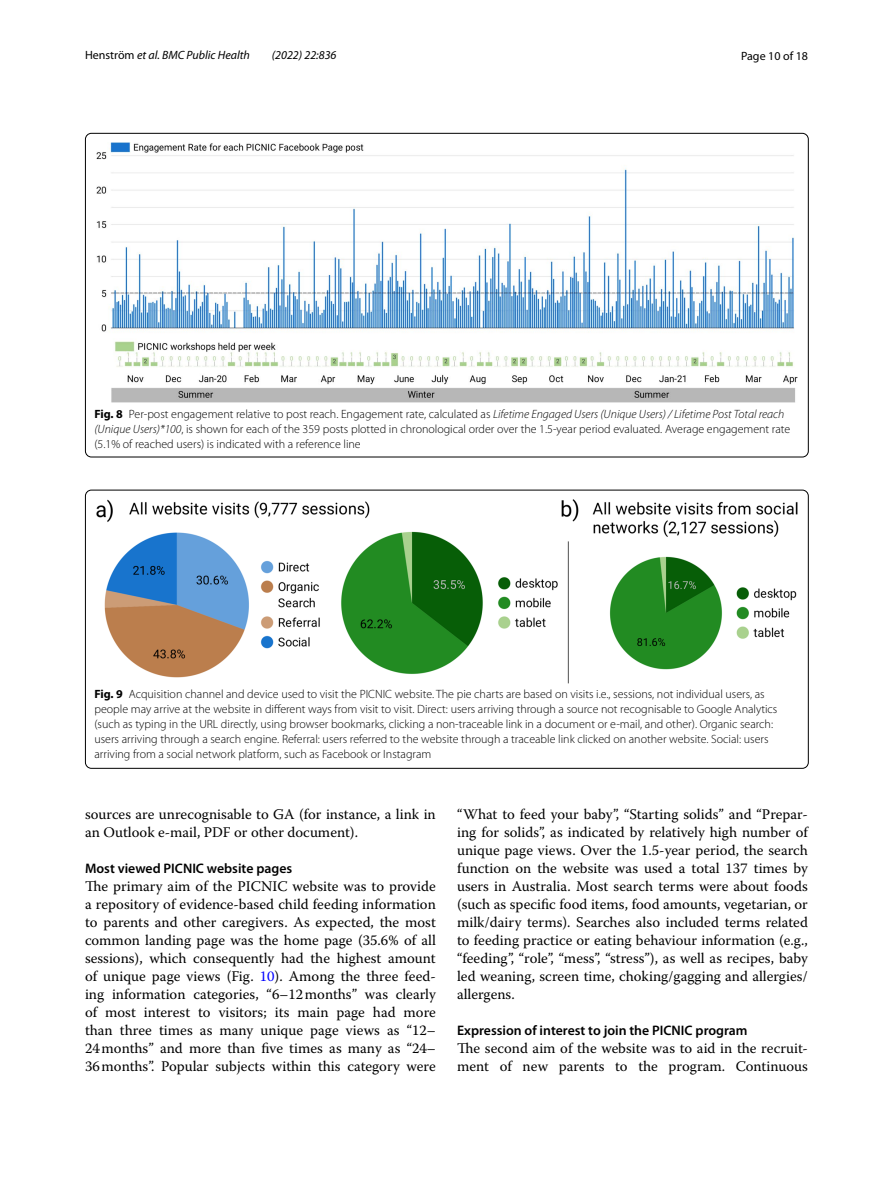
<style>
.page{position:relative;width:893px;height:1187px;background:#fff}
.page>*{position:absolute;margin:0;border:0;box-sizing:border-box;transform-origin:0 0}
.t1{font:14.7px/18px "Warnock Pro";color:#000}
.t2{font:600 13.8px "Myriad Pro";color:#000}
.t3{font:300 12px/15px "Myriad Pro";color:#000}
.t4{font:italic 12px "Myriad Pro";color:#000}
.t5{font:12px "Myriad Pro";color:#000}
.s1{font-style:normal}
.s2{font-weight:700}
.s3{font-style:italic}
.s4{color:#00f}
</style>
<div class="page">
<img style="left:97px;top:142px;width:700px;height:260px">
<img style="left:97px;top:499px;width:700px;height:184px">
<p class="t4" style="left:85px;top:48px;width:166px"><span class="s1">Henström</span> et al. BMC Public Health</p>
<p class="t4" style="left:272px;top:48px;width:66px">(2022) 22:836</p>
<p class="t5" style="left:741px;top:48px;width:68px">Page 10 of 18</p>
<p class="t3" style="left:94px;top:406px;width:697px"><span class="s2">Fig. 8</span> Per-post engagement relative to post reach. Engagement rate, calculated as <span class="s3">Lifetime Engaged Users (Unique Users) / Lifetime Post Total reach (Unique Users)*100</span>, is shown for each of the 359 posts plotted in chronological order over the 1.5-year period evaluated. Average engagement rate (5.1% of reached users) is indicated with a reference line</p>
<p class="t3" style="left:94px;top:687px;width:684px"><span class="s2">Fig. 9</span> Acquisition channel and device used to visit the PICNIC website. The pie charts are based on visits i.e., sessions, not individual users, as people may arrive at the website in different ways from visit to visit. Direct: users arriving through a source not recognisable to Google Analytics (such as typing in the URL directly, using browser bookmarks, clicking a non-traceable link in a document or e-mail, and other). Organic search: users arriving through a search engine. Referral: users referred to the website through a traceable link clicked on another website. Social: users arriving from a social network platform, such as Facebook or Instagram</p>
<p class="t1" style="left:85px;top:804px;width:352px">sources are unrecognisable to GA (for instance, a link in an Outlook e-mail, PDF or other document).</p>
<p class="t2" style="left:85px;top:859px;width:209px">Most viewed PICNIC website pages</p>
<p class="t1" style="left:85px;top:876px;width:352px;text-align:justify">The primary aim of the PICNIC website was to provide a repository of evidence-based child feeding information to parents and other caregivers. As expected, the most common landing page was the home page (35.6% of all sessions), which consequently had the highest amount of unique page views (Fig. <span class="s4">10</span>). Among the three feed&shy;ing information categories, “6–12months” was clearly of most interest to visitors; its main page had more than three times as many unique page views as “12– 24months” and more than five times as many as “24– 36months”. Popular subjects within this category were</p>
<p class="t1" style="left:457px;top:804px;width:352px;text-align:justify">“What to feed your baby”, “Starting solids” and “Prepar&shy;ing for solids”, as indicated by relatively high number of unique page views. Over the 1.5-year period, the search function on the website was used a total 137 times by users in Australia. Most search terms were about foods (such as specific food items, food amounts, vegetarian, or milk/dairy terms). Searches also included terms related to feeding practice or eating behaviour information (e.g., “feeding”, “role”, “mess”, “stress”), as well as recipes, baby led weaning, screen time, choking/gagging and allergies/ allergens.</p>
<p class="t2" style="left:457px;top:1021px;width:292px">Expression of interest to join the PICNIC program</p>
<p class="t1" style="left:457px;top:1038px;width:352px">The second aim of the website was to aid in the recruit&shy;ment of new parents to the program. Continuous</p>
</div>
